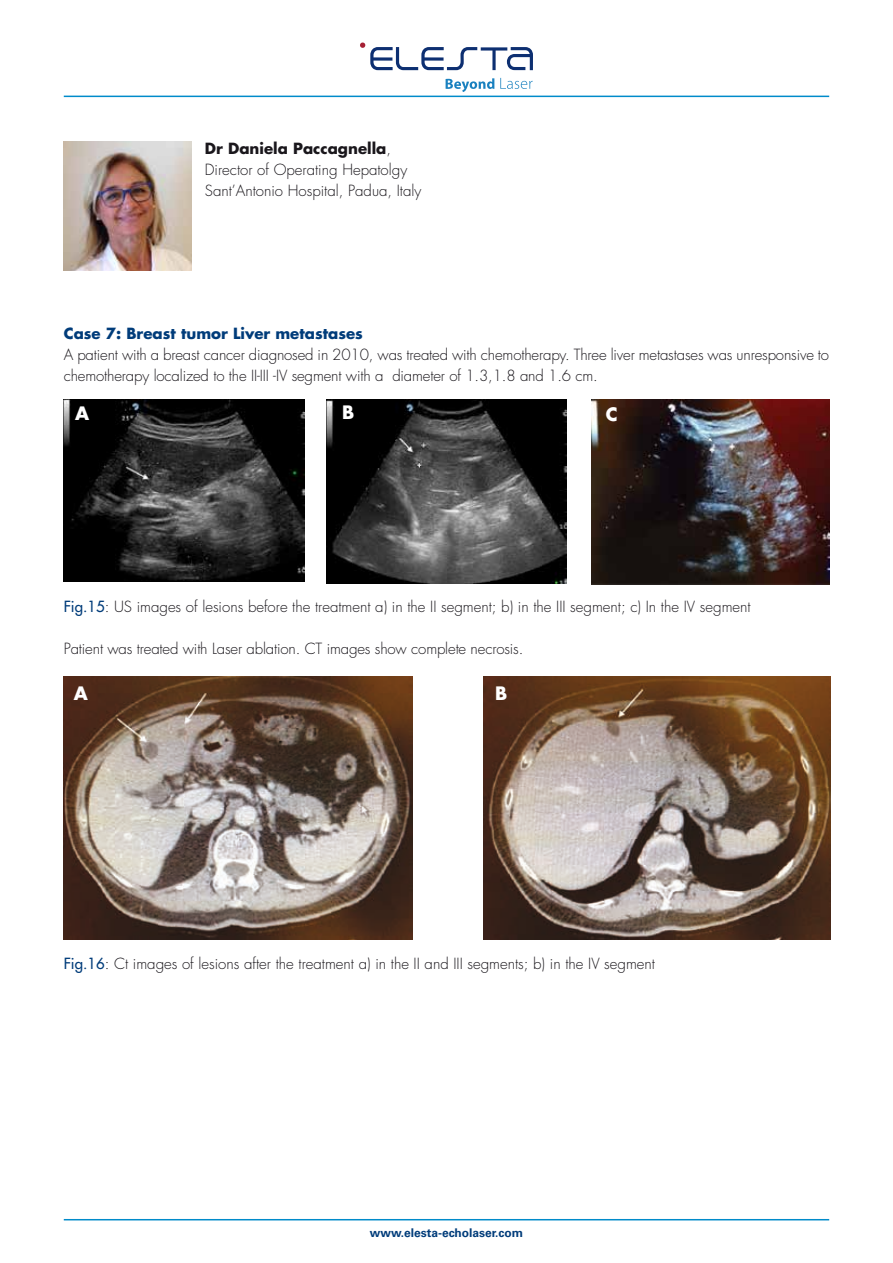
<style>
.page{position:relative;width:893px;height:1263px;background:#fff}
.page>*{position:absolute;margin:0;border:0;box-sizing:border-box;transform-origin:0 0}
.t1{font:700 18px "Futura Std";color:#fff}
.t2{font:300 15px/21px "Futura Std";letter-spacing:-.01em;color:#1a171c}
.t3{font:700 15px "Futura Std";color:#003c7a}
.t4{font:700 12px "Univers LT Std";color:#003c7a}
.s1{font-weight:700}
.s2{font-weight:500;color:#003c7a}
</style>
<div class="page">
<hr style="left:64px;top:96px;width:765px;height:1px;background:#008bca">
<hr style="left:64px;top:1219px;width:765px;height:1px;background:#008bca">
<img style="left:64px;top:141px;width:127px;height:130px">
<img style="left:64px;top:399px;width:241px;height:183px">
<img style="left:326px;top:399px;width:241px;height:184px">
<img style="left:591px;top:399px;width:238px;height:185px">
<img style="left:63px;top:676px;width:349px;height:264px">
<img style="left:484px;top:676px;width:347px;height:264px">
<svg style="left:446px;top:78px;width:48px;height:14px"></svg>
<svg style="left:500px;top:78px;width:33px;height:11px"></svg>
<svg style="left:360px;top:42px;width:173px;height:28px"></svg>
<p class="t2" style="left:205px;top:139px;width:218px"><span class="s1">Dr Daniela Paccagnella</span>,<br>Director of Operating Hepatolgy<br>Sant’Antonio Hospital, Padua, Italy</p>
<p class="t3" style="left:64px;top:323px;width:301px">Case 7: Breast tumor Liver metastases</p>
<p class="t2" style="left:64px;top:344px;width:767px">A patient with a breast cancer diagnosed in 2010, was treated with chemotherapy. Three liver metastases was unresponsive to chemotherapy localized to the II-III -IV segment with a diameter of 1.3,1.8 and 1.6 cm.</p>
<p class="t1" style="left:75px;top:401px;width:16px">A</p>
<p class="t1" style="left:342px;top:400px;width:14px">B</p>
<p class="t1" style="left:606px;top:402px;width:13px">C</p>
<p class="t2" style="left:64px;top:596px;width:688px"><span class="s2">Fig.15</span>: US images of lesions before the treatment a) in the II segment; b) in the III segment; c) In the IV segment</p>
<p class="t2" style="left:64px;top:638px;width:461px">Patient was treated with Laser ablation. CT images show complete necrosis.</p>
<p class="t1" style="left:74px;top:681px;width:16px">A</p>
<p class="t1" style="left:495px;top:681px;width:14px">B</p>
<p class="t2" style="left:64px;top:953px;width:593px"><span class="s2">Fig.16</span>: Ct images of lesions after the treatment a) in the II and III segments; b) in the IV segment</p>
<p class="t4" style="left:370px;top:1225px;width:155px">www.elesta-echolaser.com</p>
</div>
